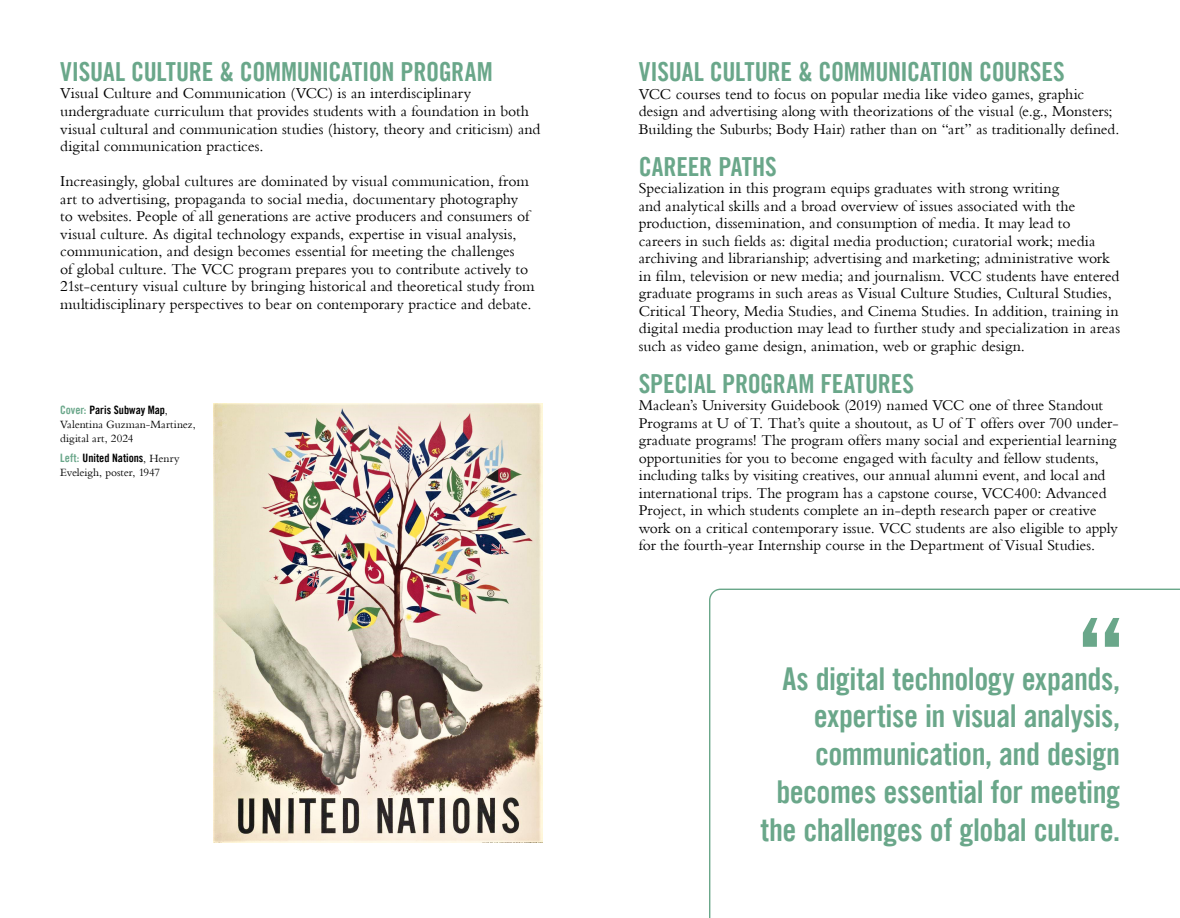
<style>
.page{position:relative;width:1180px;height:918px;background:#fff}
.page>*{position:absolute;margin:0;border:0;box-sizing:border-box;transform-origin:0 0}
.t1{font:119px "Trade Gothic Bold Cond Twenty";color:#6aa78a}
.t2{font:31.5px/37.8px "Trade Gothic Bold Cond Twenty";letter-spacing:-.015em;color:#6aa78a;text-align:right}
.t3{font:26.25px "Trade Gothic Bold Cond Twenty";letter-spacing:-.01em;color:#6aa78a}
.t4{font:15.75px/17.5px "Bembo";color:#000}
.t5{font:15.57px/17.5px "Bembo";letter-spacing:-.005em;color:#000}
.t6{font:15.4px "Bembo";letter-spacing:.005em;color:#000}
.t7{font:11.55px/13.9px "Bembo";color:#000}
.t8{font:11.55px "Trade Gothic Bold Cond Twenty";color:#000}
.s1{color:#6aa78a}
.s2{font-family:"Bembo"}
</style>
<div class="page">
<svg style="left:709px;top:588px;width:471px;height:329px"></svg>
<img style="left:214px;top:403px;width:328px;height:439px">
<h3 class="t3" style="left:60px;top:56px;width:434px">VISUAL CULTURE &amp; COMMUNICATION PROGRAM</h3>
<p class="t4" style="left:60px;top:84px;width:482px">Visual Culture and Communication (VCC) is an interdisciplinary undergraduate curriculum that provides students with a foundation in both visual cultural and communication studies (history, theory and criticism) and digital communication practices.</p>
<p class="t4" style="left:60px;top:172px;width:476px">Increasingly, global cultures are dominated by visual communication, from art to advertising, propaganda to social media, documentary photography to websites. People of all generations are active producers and consumers of visual culture. As digital technology expands, expertise in visual analysis, communication, and design becomes essential for meeting the challenges<br>of global culture. The VCC program prepares you to contribute actively to 21st-century visual culture by bringing historical and theoretical study from multidisciplinary perspectives to bear on contemporary practice and debate.</p>
<p class="t8" style="left:60px;top:403px;width:109px"><span class="s1">Cover:</span> Paris Subway Map<span class="s2">,</span></p>
<p class="t7" style="left:60px;top:417px;width:137px">Valentina Guzman-Martinez, digital art, 2024</p>
<p class="t8" style="left:60px;top:450px;width:121px"><span class="s1">Left:</span> United Nations<span class="s2">, Henry</span></p>
<p class="t7" style="left:60px;top:465px;width:101px">Eveleigh, poster, 1947</p>
<h3 class="t3" style="left:639px;top:56px;width:427px">VISUAL CULTURE &amp; COMMUNICATION COURSES</h3>
<p class="t4" style="left:639px;top:84px;width:475px">VCC courses tend to focus on popular media like video games, graphic design and advertising along with theorizations of the visual (e.g., Monsters;</p>
<p class="t6" style="left:639px;top:120px;width:482px">Building the Suburbs; Body Hair) rather than on “art” as traditionally defined.</p>
<h3 class="t3" style="left:639px;top:150px;width:139px">CAREER PATHS</h3>
<p class="t4" style="left:639px;top:179px;width:483px">Specialization in this program equips graduates with strong writing<br>and analytical skills and a broad overview of issues associated with the production, dissemination, and consumption of media. It may lead to<br>careers in such fields as: digital media production; curatorial work; media archiving and librarianship; advertising and marketing; administrative work in film, television or new media; and journalism. VCC students have entered graduate programs in such areas as Visual Culture Studies, Cultural Studies, Critical Theory, Media Studies, and Cinema Studies. In addition, training in digital media production may lead to further study and specialization in areas such as video game design, animation, web or graphic design.</p>
<h3 class="t3" style="left:639px;top:367px;width:277px">SPECIAL PROGRAM FEATURES</h3>
<p class="t5" style="left:639px;top:396px;width:481px">Maclean’s University Guidebook (2019) named VCC one of three Standout Programs at U of T. That’s quite a shoutout, as U of T offers over 700 under&shy;graduate programs! The program offers many social and experiential learning opportunities for you to become engaged with faculty and fellow students, including talks by visiting creatives, our annual alumni event, and local and international trips. The program has a capstone course, VCC400: Advanced Project, in which students complete an in-depth research paper or creative work on a critical contemporary issue. VCC students are also eligible to apply for the fourth-year Internship course in the Department of Visual Studies.</p>
<h1 class="t1" style="left:1074px;top:590px;width:54px">“</h1>
<h2 class="t2" style="left:760px;top:659px;width:361px">As digital technology expands, expertise in visual analysis, communication, and design becomes essential for meeting the challenges of global culture.</h2>
</div>
